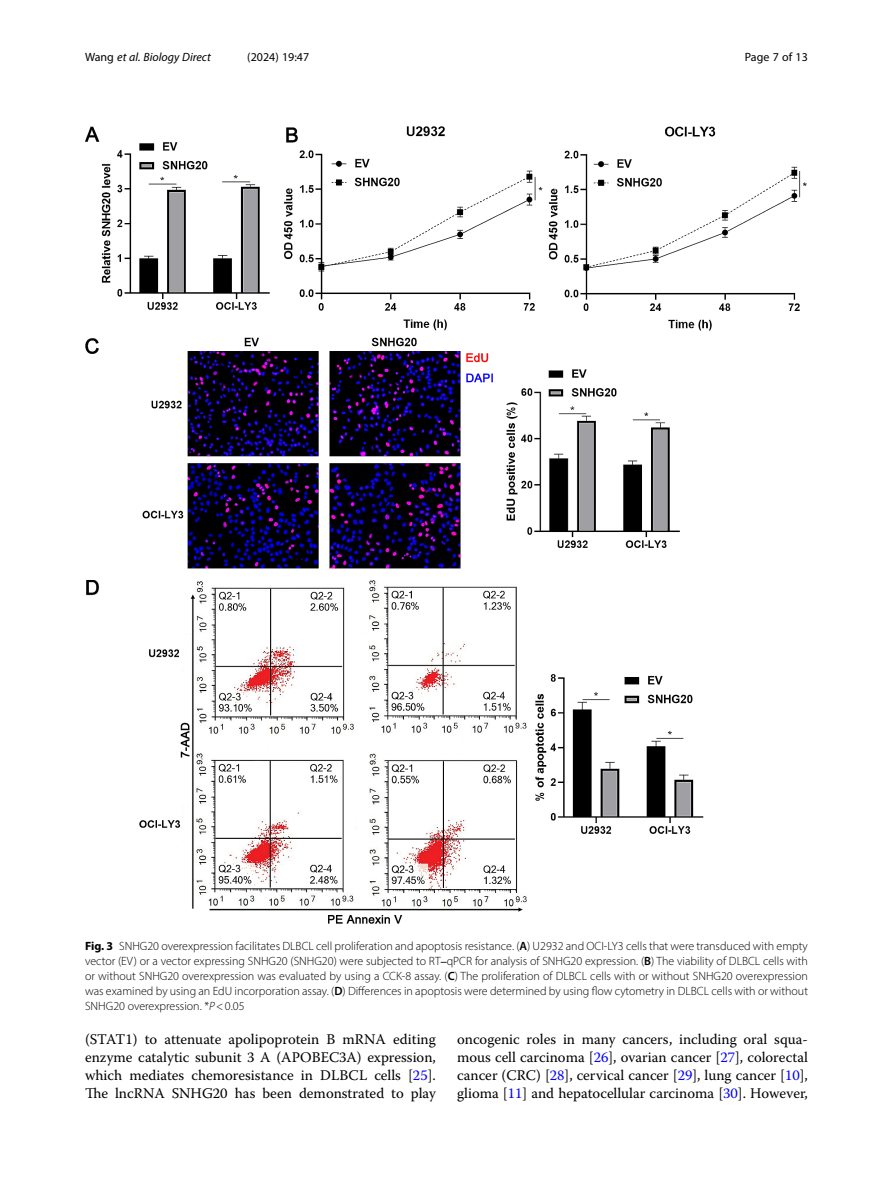
<style>
.page{position:relative;width:893px;height:1191px;background:#fff}
.page>*{position:absolute;margin:0;border:0;box-sizing:border-box;transform-origin:0 0}
.Body_Text{font:14.7px/18px "Warnock Pro";color:#000;text-align:justify}
.Figure_Caption{font:300 12px/15px "Myriad Pro";color:#000;text-align:justify}
.t1{font:italic 12px "Myriad Pro";color:#000}
.t2{font:12px "Myriad Pro";color:#000}
.s1{font-style:normal}
.s2{font-weight:700}
.s3{font-weight:600}
.s4{font-family:"STIX";font-weight:400}
.s5{font-style:italic}
.s6{color:#00f}
</style>
<div class="page">
<img style="left:85px;top:126px;width:722px;height:797px">
<p class="t1" style="left:85px;top:50px;width:127px"><span class="s1">Wang</span> et al. Biology Direct</p>
<p class="t2" style="left:247px;top:50px;width:63px">(2024) 19:47</p>
<p class="t2" style="left:745px;top:50px;width:65px">Page 7 of 13</p>
<p class="Figure_Caption" style="left:85px;top:938px;width:724px"><span class="s2">Fig. 3</span> SNHG20 overexpression facilitates DLBCL cell proliferation and apoptosis resistance. (<span class="s3">A</span>) U2932 and OCI-LY3 cells that were transduced with empty vector (EV) or a vector expressing SNHG20 (SNHG20) were subjected to RT<span class="s4">‒</span>qPCR for analysis of SNHG20 expression. (<span class="s3">B</span>) The viability of DLBCL cells with or without SNHG20 overexpression was evaluated by using a CCK-8 assay. (<span class="s3">C</span>) The proliferation of DLBCL cells with or without SNHG20 overexpression was examined by using an EdU incorporation assay. (<span class="s3">D</span>) Differences in apoptosis were determined by using flow cytometry in DLBCL cells with or without SNHG20 overexpression. *<span class="s5">P</span>&lt;0.05</p>
<p class="Body_Text" style="left:85px;top:1030px;width:352px">(STAT1) to attenuate apolipoprotein B mRNA editing enzyme catalytic subunit 3 A (APOBEC3A) expression, which mediates chemoresistance in DLBCL cells [<span class="s6">25</span>].<br>The lncRNA SNHG20 has been demonstrated to play</p>
<p class="Body_Text" style="left:457px;top:1030px;width:352px">oncogenic roles in many cancers, including oral squa&shy;mous cell carcinoma [<span class="s6">26</span>], ovarian cancer [<span class="s6">27</span>], colorectal cancer (CRC) [<span class="s6">28</span>], cervical cancer [<span class="s6">29</span>], lung cancer [<span class="s6">10</span>], glioma [<span class="s6">11</span>] and hepatocellular carcinoma [<span class="s6">30</span>]. However,</p>
</div>
